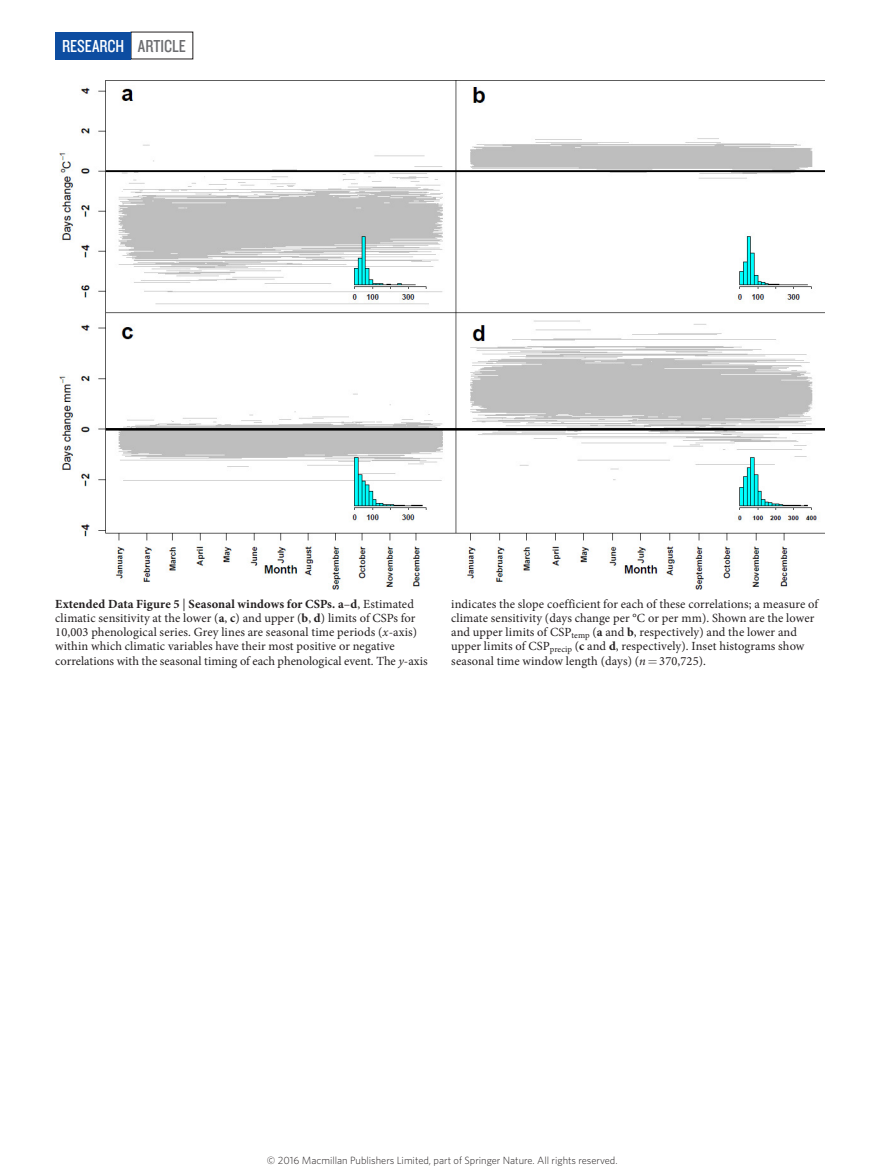
<style>
.page{position:relative;width:893px;height:1174px;background:#fff}
.page>*{position:absolute;margin:0;border:0;box-sizing:border-box;transform-origin:0 0}
.t1{font:18px "Knockout 29 Junior Ltweight";color:#fff}
.t2{font:12.45px/14.2px "Minion Pro";letter-spacing:.005em;color:#231f20}
.t3{font:300 10.5px "Whitney";color:#231f20}
.s1{color:#6c6d70}
.s2{font-weight:700}
.s3{font-style:italic}
</style>
<div class="page">
<div style="left:55px;top:32px;width:76px;height:27px;background:#0d4da1"></div>
<img style="left:60px;top:81px;width:765px;height:509px">
<h1 class="t1" style="left:62px;top:34px;width:125px">RESEARCH <span class="s1">ARTICLE</span></h1>
<p class="t2" style="left:55px;top:596px;width:374px"><span class="s2">Extended Data Figure 5</span> | <span class="s2">Seasonal windows for CSPs. a</span>–<span class="s2">d</span>, Estimated climatic sensitivity at the lower (<span class="s2">a</span>, <span class="s2">c</span>) and upper (<span class="s2">b</span>, <span class="s2">d</span>) limits of CSPs for 10,003 phenological series. Grey lines are seasonal time periods (<span class="s3">x</span>-axis) within which climatic variables have their most positive or negative correlations with the seasonal timing of each phenological event. The <span class="s3">y</span>-axis</p>
<p class="t2" style="left:451px;top:596px;width:368px">indicates the slope coefficient for each of these correlations; a measure of climate sensitivity (days change per °C or per mm). Shown are the lower and upper limits of CSP<sub>temp</sub> (<span class="s2">a</span> and <span class="s2">b</span>, respectively) and the lower and upper limits of CSP<sub>precip</sub> (<span class="s2">c</span> and <span class="s2">d</span>, respectively). Inset histograms show seasonal time window length (days) (<span class="s3">n</span> 370,725).</p>
<p class="t3" style="left:267px;top:1153px;width:352px">© 2016 Macmillan Publishers Limited, part of Springer Nature. All rights reserved.</p>
</div>
